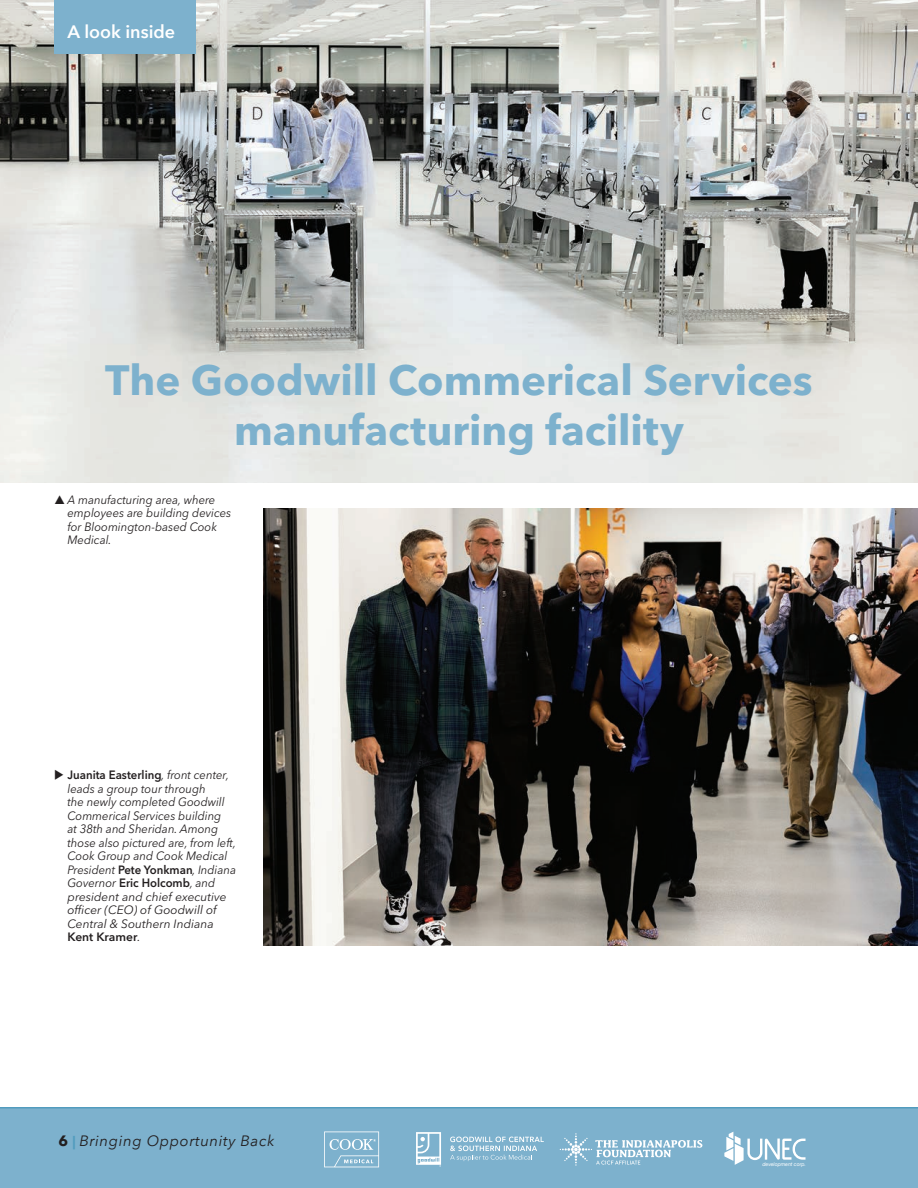
<style>
.page{position:relative;width:918px;height:1188px;background:#fff}
.page>*{position:absolute;margin:0;border:0;box-sizing:border-box;transform-origin:0 0}
.head-avenir-34{font:700 42px/50.4px "Avenir Next LT Pro";color:#7db1cd;text-align:center}
.avenir-8-9{font:600 18px "Avenir Next";color:#fff}
.t1{font:italic 15px "Avenir Next";letter-spacing:.04em;color:#231f20}
.t2{font:italic 12px/13.5px "Avenir Next LT Pro";color:#231f20;scale:.95 1}
.t3{font:italic 5.25px "Helvetica Neue";color:#fff}
.s1{font-weight:600;font-style:normal}
.s2{font-weight:700;font-style:normal}
.s3{font-weight:700;font-style:normal;font-size:13.5px;color:#529cbe}
</style>
<div class="page">
<div style="left:0;top:1107px;width:918px;height:81px;background:#7db1cd"></div>
<svg style="left:450px;top:1137px;width:94px;height:24px;background:#96c0d6"></svg>
<svg style="left:416px;top:1132px;width:25px;height:35px"></svg>
<svg style="left:324px;top:1132px;width:55px;height:35px;background:#93bed5"></svg>
<svg style="left:560px;top:1133px;width:142px;height:33px;background:#95bfd6"></svg>
<svg style="left:724px;top:1132px;width:82px;height:33px"></svg>
<img style="left:0;top:0;width:918px;height:483px">
<img style="left:263px;top:509px;width:655px;height:437px">
<div style="left:54px;top:0;width:142px;height:54px;background:#7db1cd"></div>
<p class="avenir-8-9" style="left:68px;top:17px;width:109px">A look inside</p>
<p class="head-avenir-34" style="left:105px;top:355px;width:709px">The Goodwill Commerical Services manufacturing facility</p>
<p class="t2" style="left:67px;top:493px;width:174px">A manufacturing area, where employees are building devices for Bloomington-based Cook<br>Medical.</p>
<p class="t2" style="left:67px;top:768px;width:179px;text-indent:-13px">◆ <span class="s1">Juanita Easterling</span>, front center, leads a group tour through<br>the newly completed Goodwill<br>Commerical Services building<br>at 38th and Sheridan. Among those also pictured are, from left,<br>Cook Group and Cook Medical<br>President <span class="s1">Pete Yonkman</span>, Indiana<br>Governor <span class="s1">Eric Holcomb</span>, and president and chief executive officer (CEO) of Goodwill of<br>Central &amp; Southern Indiana<br><span class="s1">Kent Kramer</span>.</p>
<p class="t1" style="left:58px;top:1128px;width:218px"><span class="s2">6</span> <span class="s3">|</span> Bringing Opportunity Back</p>
<p class="t3" style="left:762px;top:1161px;width:45px">development corp.</p>
</div>
